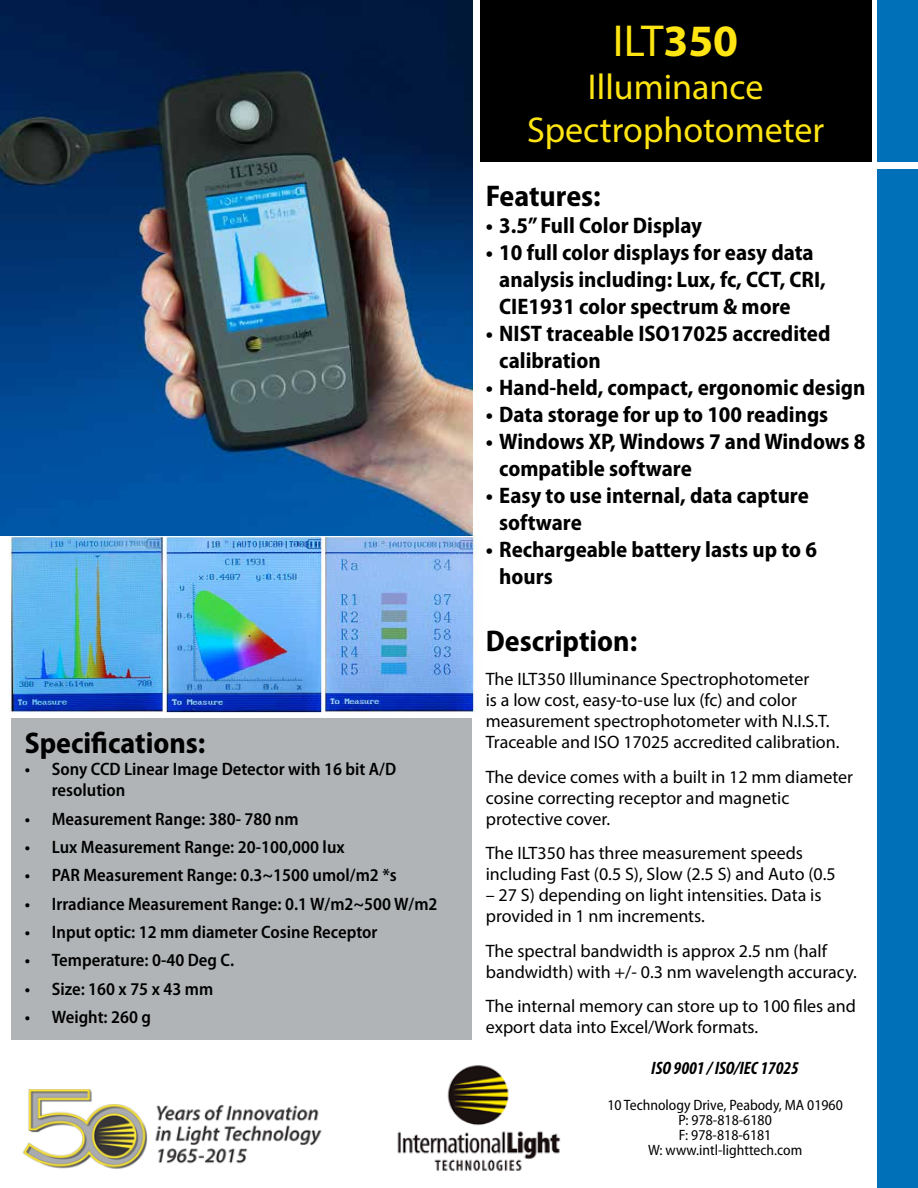
<style>
.page{position:relative;width:918px;height:1188px;background:#fff}
.page>*{position:absolute;margin:0;border:0;box-sizing:border-box;transform-origin:0 0}
.t1{font:45px "Myriad Pro";color:#ffe512}
.t2{font:36px/42.8px "Myriad Pro";color:#ffe512;text-align:center}
.t3{font:700 semi-condensed 30px "Myriad Pro";color:#000}
.t4{font:700 semi-condensed 22.5px/27px "Myriad Pro";color:#000}
.t5{font:18px/21px "Myriad Pro";color:#000}
.t6{font:600 semi-condensed 18px/21.6px "Myriad Pro";color:#000}
.t7{font:italic 700 condensed 18px "Myriad Pro";color:#000}
.t8{font:semi-condensed 15px/15px "Myriad Pro";color:#000;text-align:center}
.s1{font-weight:700}
</style>
<div class="page">
<div style="left:878px;top:0;width:40px;height:162px;background:#0070b9"></div>
<div style="left:480px;top:0;width:391px;height:162px;background:#000"></div>
<div style="left:878px;top:170px;width:40px;height:1018px;background:#0070b9"></div>
<img style="left:397px;top:1065px;width:164px;height:106px">
<div style="left:12px;top:717px;width:460px;height:323px;background:#b1b4b6"></div>
<img style="left:22px;top:1089px;width:300px;height:80px">
<img style="left:10px;top:536px;width:466px;height:177px">
<img style="left:0;top:0;width:472px;height:536px">
<h3 class="t3" style="left:25px;top:726px;width:182px">Specifications:</h3>
<p class="t6" style="left:52px;top:758px;width:346px;text-indent:-27px">• Sony CCD Linear Image Detector with 16 bit A/D resolution</p>
<p class="t6" style="left:25px;top:808px;width:275px">• Measurement Range: 380- 780 nm</p>
<p class="t6" style="left:25px;top:836px;width:321px">• Lux Measurement Range: 20-100,000 lux</p>
<p class="t6" style="left:25px;top:865px;width:373px">• PAR Measurement Range: 0.3~1500 umol/m2 *s</p>
<p class="t6" style="left:25px;top:893px;width:414px">• Irradiance Measurement Range: 0.1 W/m2~500 W/m2</p>
<p class="t6" style="left:25px;top:921px;width:354px">• Input optic: 12 mm diameter Cosine Receptor</p>
<p class="t6" style="left:25px;top:950px;width:211px">• Temperature: 0-40 Deg C.</p>
<p class="t6" style="left:25px;top:978px;width:190px">• Size: 160 x 75 x 43 mm</p>
<p class="t6" style="left:25px;top:1006px;width:128px">• Weight: 260 g</p>
<h1 class="t1" style="left:613px;top:14px;width:127px">ILT<span class="s1">350</span></h1>
<h2 class="t2" style="left:527px;top:65px;width:299px">Illuminance<br>Spectrophotometer</h2>
<h3 class="t3" style="left:486px;top:179px;width:117px">Features:</h3>
<p class="t4" style="left:486px;top:213px;width:218px">• 3.5” Full Color Display</p>
<p class="t4" style="left:499px;top:240px;width:328px;text-indent:-14px">• 10 full color displays for easy data analysis including: Lux, fc, CCT, CRI,<br>CIE1931 color spectrum &amp; more</p>
<p class="t4" style="left:499px;top:321px;width:333px;text-indent:-14px">• NIST traceable ISO17025 accredited calibration</p>
<p class="t4" style="left:486px;top:375px;width:381px">• Hand-held, compact, ergonomic design</p>
<p class="t4" style="left:486px;top:402px;width:344px">• Data storage for up to 100 readings</p>
<p class="t4" style="left:499px;top:429px;width:368px;text-indent:-14px">• Windows XP, Windows 7 and Windows 8 compatible software</p>
<p class="t4" style="left:499px;top:483px;width:311px;text-indent:-14px">• Easy to use internal, data capture software</p>
<p class="t4" style="left:499px;top:537px;width:319px;text-indent:-14px">• Rechargeable battery lasts up to 6 hours</p>
<h3 class="t3" style="left:486px;top:624px;width:153px">Description:</h3>
<p class="t5" style="left:486px;top:668px;width:355px">The ILT350 Illuminance Spectrophotometer<br>is a low cost, easy-to-use lux (fc) and color measurement spectrophotometer with N.I.S.T.<br>Traceable and ISO 17025 accredited calibration.</p>
<p class="t5" style="left:486px;top:766px;width:369px">The device comes with a built in 12 mm diameter cosine correcting receptor and magnetic protective cover.</p>
<p class="t5" style="left:486px;top:842px;width:351px">The ILT350 has three measurement speeds including Fast (0.5 S), Slow (2.5 S) and Auto (0.5</p>
<p class="t5" style="left:486px;top:884px;width:337px">– 27 S) depending on light intensities. Data is provided in 1 nm increments.</p>
<p class="t5" style="left:486px;top:940px;width:373px">The spectral bandwidth is approx 2.5 nm (half bandwidth) with +/- 0.3 nm wavelength accuracy.</p>
<p class="t5" style="left:486px;top:995px;width:372px">The internal memory can store up to 100 files and export data into Excel/Work formats.</p>
<p class="t7" style="left:651px;top:1057px;width:149px">ISO 9001 / ISO/IEC 17025</p>
<p class="t8" style="left:607px;top:1098px;width:237px">10 Technology Drive, Peabody, MA 01960<br>P: 978-818-6180<br>F: 978-818-6181<br>W: www.intl-lighttech.com</p>
</div>
